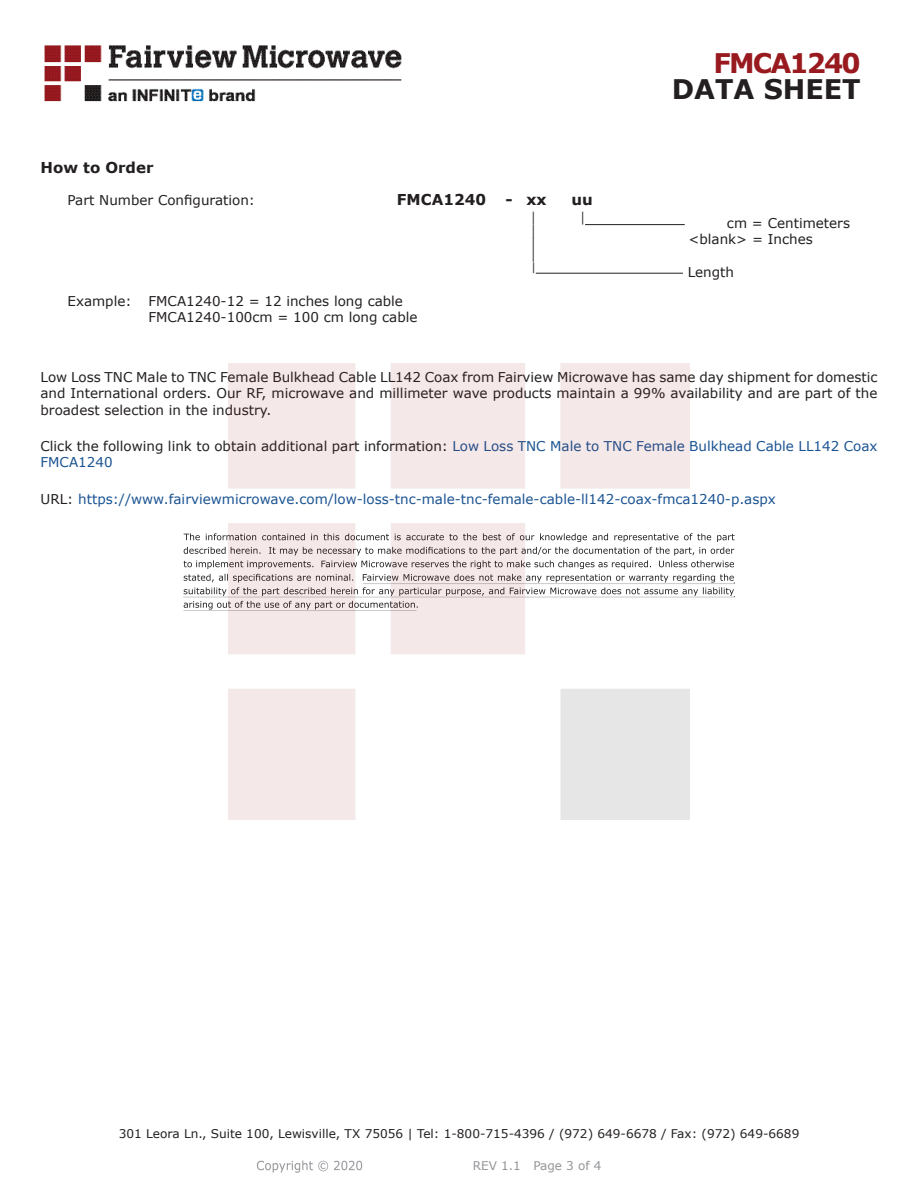
<style>
.page{position:relative;width:918px;height:1188px;background:#fff}
.page>*{position:absolute;margin:0;border:0;box-sizing:border-box;transform-origin:0 0}
.t1{font:700 27px "Verdana";color:#231f20}
.FM{font:700 27px "Verdana";letter-spacing:-.07em;color:#981a1e}
.Specs_Para{font:25.8px "Verdana";color:#231f20;scale:.39 1}
.Specs_Para-2{font:700 15px "Verdana";color:#231f20}
.Head1_for_Compliance{font:700 15px "Verdana";color:#231f20}
.Web_Description_Para{font:13.5px/16.2px "Verdana";color:#231f20;text-align:justify}
.Specs_Para-3{font:13.5px "Verdana";color:#231f20}
.URL_para{font:13.5px "Verdana";color:#1a5392}
.Specs_Para-4{font:13.5px "Verdana";color:#231f20;scale:.75 1}
.t2{font:12px "Verdana";color:#231f20}
.REV_Info{font:12px "Verdana";color:#939598}
.Specs_Para-5{font:11.25px "Verdana";color:#231f20;scale:.86 1}
.s1{color:#1a5392}
.s2{color:#231f20}
</style>
<div class="page">
<hr style="left:585px;top:224px;width:100px;height:1px;background:#231f20">
<hr style="left:536px;top:273px;width:147px;height:1px;background:#231f20">
<svg style="left:184px;top:533px;width:551px;height:77px"></svg>
<hr style="left:363px;top:583px;width:372px;height:1px;background:#231f20">
<hr style="left:183px;top:597px;width:551px;height:1px;background:#231f20">
<hr style="left:183px;top:610px;width:234px;height:1px;background:#231f20">
<img style="left:257px;top:1160px;width:106px;height:13px">
<img style="left:228px;top:364px;width:462px;height:456px">
<img style="left:44px;top:45px;width:358px;height:57px">
<p class="FM" style="left:714px;top:44px;width:149px">FMCA1240</p>
<p class="t1" style="left:672px;top:70px;width:191px">DATA SHEET</p>
<p class="Head1_for_Compliance" style="left:40px;top:157px;width:115px">How to Order</p>
<p class="Specs_Para-3" style="left:68px;top:191px;width:189px">Part Number Configuration:</p>
<p class="Specs_Para-2" style="left:397px;top:189px;width:91px">FMCA1240</p>
<p class="Specs_Para-2" style="left:506px;top:189px;width:43px">- xx</p>
<p class="Specs_Para-2" style="left:572px;top:189px;width:23px">uu</p>
<p class="Specs_Para-4" style="left:531px;top:208px;width:8px">|</p>
<p class="Specs_Para-4" style="left:580px;top:208px;width:8px">|</p>
<p class="Specs_Para-3" style="left:727px;top:214px;width:125px">cm = Centimeters</p>
<p class="Specs_Para-4" style="left:531px;top:221px;width:8px">|</p>
<p class="Specs_Para-3" style="left:689px;top:230px;width:126px">&lt;blank&gt; = Inches</p>
<p class="Specs_Para" style="left:531px;top:230px;width:13px">|</p>
<p class="Specs_Para-5" style="left:531px;top:259px;width:7px">|</p>
<p class="Specs_Para-3" style="left:688px;top:262px;width:48px">Length</p>
<p class="Specs_Para-3" style="left:68px;top:292px;width:66px">Example:</p>
<p class="Specs_Para-3" style="left:148px;top:292px;width:256px">FMCA1240-12 = 12 inches long cable</p>
<p class="Specs_Para-3" style="left:148px;top:308px;width:271px">FMCA1240-100cm = 100 cm long cable</p>
<p class="Web_Description_Para" style="left:40px;top:369px;width:839px">Low Loss TNC Male to TNC Female Bulkhead Cable LL142 Coax from Fairview Microwave has same day shipment for domestic and International orders. Our RF, microwave and millimeter wave products maintain a 99% availability and are part of the broadest selection in the industry.</p>
<p class="Web_Description_Para" style="left:40px;top:438px;width:839px">Click the following link to obtain additional part information: <span class="s1">Low Loss TNC Male to TNC Female Bulkhead Cable LL142 Coax<br>FMCA1240</span></p>
<p class="URL_para" style="left:40px;top:489px;width:737px"><span class="s2">URL:</span> https://www.fairviewmicrowave.com/low-loss-tnc-male-tnc-female-cable-ll142-coax-fmca1240-p.aspx</p>
<p class="t2" style="left:119px;top:1125px;width:682px">301 Leora Ln., Suite 100, Lewisville, TX 75056 | Tel: 1-800-715-4396 / (972) 649-6678 / Fax: (972) 649-6689</p>
<p class="REV_Info" style="left:473px;top:1157px;width:130px">REV 1.1 Page 3 of 4</p>
</div>
